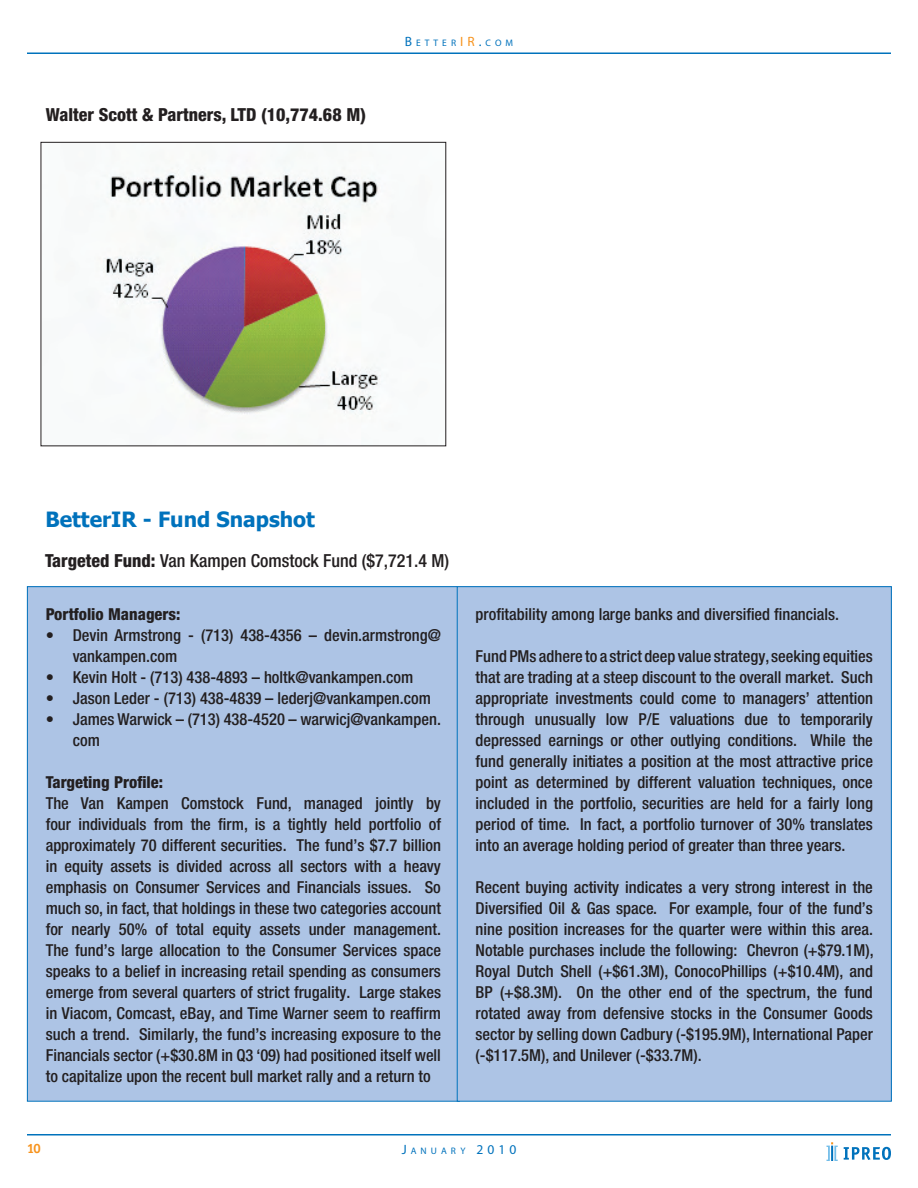
<style>
.page{position:relative;width:918px;height:1188px;background:#fff}
.page>*{position:absolute;margin:0;border:0;box-sizing:border-box;transform-origin:0 0}
.t1{font:700 21px "Tahoma";color:#0072bc}
.t2{font:500 condensed 18px "Helvetica Neue LT Pro";color:#231f20}
.t3{font:800 condensed 18px "Helvetica Neue LT Pro";color:#231f20}
.t4{font:500 condensed 16.5px/21px "Helvetica Neue LT Pro";color:#231f20;text-align:justify}
.t5{font:800 condensed 16.5px "Helvetica Neue LT Pro";color:#231f20}
.t6{font:700 13.5px "Officina Sans ITC Std";color:#f7931d}
.t7{font:9.45px "Myriad Pro";letter-spacing:.43em;color:#0072bc}
.s1{font-size:13.5px}
.s2{font-size:13.5px;color:#f7931d}
.s3{font-weight:800}
</style>
<div class="page">
<hr style="left:27px;top:1134px;width:864px;height:2px;background:#0072bc">
<hr style="left:27px;top:52px;width:864px;height:2px;background:#0072bc">
<svg style="left:844px;top:1147px;width:47px;height:13px"></svg>
<svg style="left:826px;top:1142px;width:12px;height:19px"></svg>
<div style="left:27px;top:587px;width:432px;height:514px;background:#adc4e5"></div>
<div style="left:457px;top:587px;width:434px;height:514px;background:#adc4e5"></div>
<img style="left:103px;top:160px;width:279px;height:255px">
<p class="t3" style="left:46px;top:103px;width:322px">Walter Scott &amp; Partners, LTD (10,774.68 M)</p>
<p class="t7" style="left:405px;top:37px;width:110px"><span class="s1">B</span>ETTER<span class="s2">IR</span><span class="s1">.</span>COM</p>
<p class="t1" style="left:45px;top:504px;width:271px">BetterIR - Fund Snapshot</p>
<p class="t2" style="left:45px;top:550px;width:406px"><span class="s3">Targeted Fund:</span> Van Kampen Comstock Fund ($7,721.4 M)</p>
<p class="t5" style="left:46px;top:604px;width:136px">Portfolio Managers:</p>
<p class="t4" style="left:73px;top:624px;width:370px;text-indent:-27px">• Devin Armstrong - (713) 438-4356 – devin.armstrong@ vankampen.com</p>
<p class="t4" style="left:46px;top:666px;width:369px">• Kevin Holt - (713) 438-4893 – holtk@vankampen.com</p>
<p class="t4" style="left:46px;top:687px;width:387px">• Jason Leder - (713) 438-4839 – lederj@vankampen.com</p>
<p class="t4" style="left:73px;top:708px;width:370px;text-indent:-27px">• James Warwick – (713) 438-4520 – warwicj@vankampen. com</p>
<p class="t5" style="left:46px;top:772px;width:119px">Targeting Profile:</p>
<p class="t4" style="left:46px;top:792px;width:397px">The Van Kampen Comstock Fund, managed jointly by four individuals from the firm, is a tightly held portfolio of approximately 70 different securities. The fund’s $7.7 billion in equity assets is divided across all sectors with a heavy emphasis on Consumer Services and Financials issues. So much so, in fact, that holdings in these two categories account for nearly 50% of total equity assets under management.<br>The fund’s large allocation to the Consumer Services space speaks to a belief in increasing retail spending as consumers emerge from several quarters of strict frugality. Large stakes in Viacom, Comcast, eBay, and Time Warner seem to reaffirm such a trend. Similarly, the fund’s increasing exposure to the Financials sector (+$30.8M in Q3 ‘09) had positioned itself well to capitalize upon the recent bull market rally and a return to</p>
<p class="t4" style="left:476px;top:603px;width:365px">profitability among large banks and diversified financials.</p>
<p class="t4" style="left:476px;top:645px;width:399px">Fund PMs adhere to a strict deep value strategy, seeking equities that are trading at a steep discount to the overall market. Such appropriate investments could come to managers’ attention through unusually low P/E valuations due to temporarily depressed earnings or other outlying conditions. While the fund generally initiates a position at the most attractive price point as determined by different valuation techniques, once included in the portfolio, securities are held for a fairly long period of time. In fact, a portfolio turnover of 30% translates into an average holding period of greater than three years.</p>
<p class="t4" style="left:476px;top:876px;width:400px">Recent buying activity indicates a very strong interest in the Diversified Oil &amp; Gas space. For example, four of the fund’s nine position increases for the quarter were within this area.<br>Notable purchases include the following: Chevron (+$79.1M), Royal Dutch Shell (+$61.3M), ConocoPhillips (+$10.4M), and BP (+$8.3M). On the other end of the spectrum, the fund rotated away from defensive stocks in the Consumer Goods sector by selling down Cadbury (-$195.9M), International Paper (-$117.5M), and Unilever (-$33.7M).</p>
<p class="t6" style="left:27px;top:1141px;width:15px">10</p>
<p class="t7" style="left:402px;top:1145px;width:116px"><span class="s1">J</span>AN UARY <span class="s1">2010</span></p>
</div>
